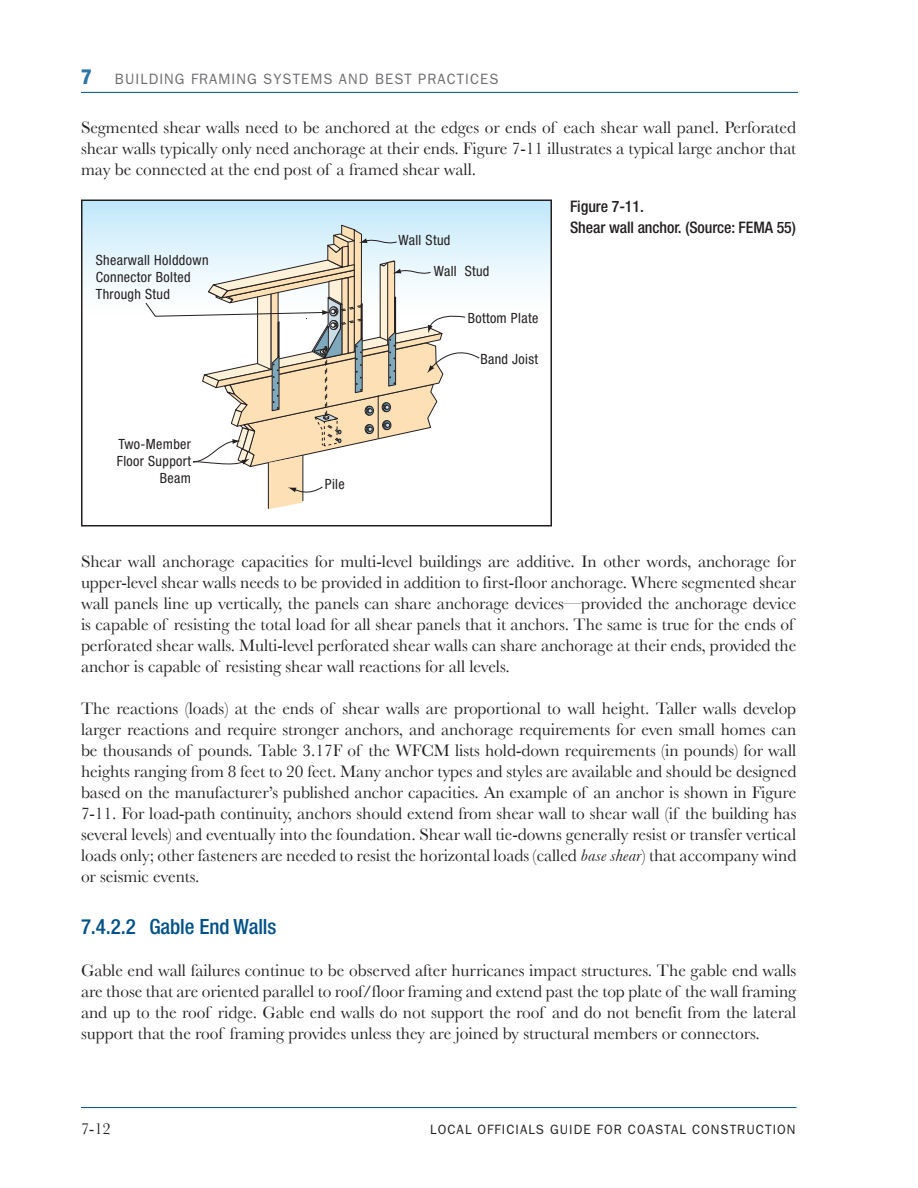
<style>
.page{position:relative;width:918px;height:1188px;background:#fff}
.page>*{position:absolute;margin:0;border:0;box-sizing:border-box;transform-origin:0 0}
.Main_body{font:500 condensed 21px "Helvetica Neue";letter-spacing:-.005em;color:#005187}
.t1{font:800 condensed 21px "Helvetica Neue";color:#2f75a5}
.Main_body-2{font:17.4px/21px "Baskerville";letter-spacing:-.005em;color:#231f20;text-align:justify}
.t2{font:16.5px "Baskerville";color:#231f20}
.t3{font:500 condensed 15.9px "Helvetica Neue";letter-spacing:-.005em;color:#231f20}
.t4{font:15px "ITC Franklin Gothic Std";letter-spacing:.075em;color:#6c6d70}
.t5{font:condensed 14.1px/17px "Helvetica Neue";letter-spacing:.025em;color:#231f20}
.t6{font:13.5px "ITC Franklin Gothic Std";letter-spacing:.08em;color:#231f20}
.s1{font-style:italic}
</style>
<div class="page">
<hr style="left:81px;top:1107px;width:715px;height:1px;background:#005187">
<hr style="left:81px;top:92px;width:717px;height:1px;background:#005187">
<svg style="left:84px;top:203px;width:465px;height:84px;background:#d4eefb"></svg>
<svg style="left:145px;top:224px;width:336px;height:285px"></svg>
<div style="left:81px;top:200px;width:471px;height:326px;border:2px solid #231f20"></div>
<p class="t1" style="left:81px;top:64px;width:12px">7</p>
<p class="t4" style="left:115px;top:71px;width:385px">BUILDING FRAMING SYSTEMS AND BEST PRACTICES</p>
<p class="Main_body-2" style="left:81px;top:117px;width:717px">Segmented shear walls need to be anchored at the edges or ends of each shear wall panel. Perforated shear walls typically only need anchorage at their ends. Figure 7-11 illustrates a typical large anchor that may be connected at the end post of a framed shear wall.</p>
<p class="t3" style="left:570px;top:197px;width:75px">Figure 7-11.</p>
<p class="t3" style="left:570px;top:218px;width:228px">Shear wall anchor. (Source: FEMA 55)</p>
<p class="t5" style="left:96px;top:252px;width:114px">Shearwall Holddown<br>Connector Bolted<br>Through Stud</p>
<p class="t5" style="left:434px;top:225px;width:57px;line-height:30.3px;text-indent:-35px">Wall Stud<br>Wall Stud</p>
<p class="t5" style="left:468px;top:309px;width:72px">Bottom Plate</p>
<p class="t5" style="left:117px;top:436px;width:76px;text-align:right">Two-Member<br>Floor Support<br>Beam</p>
<p class="t5" style="left:325px;top:476px;width:21px">Pile</p>
<p class="t5" style="left:480px;top:350px;width:59px">Band Joist</p>
<p class="Main_body-2" style="left:81px;top:550px;width:717px;text-align:left">Shear wall anchorage capacities for multi-level buildings are additive. In other words, anchorage for upper-level shear walls needs to be provided in addition to first-floor anchorage. Where segmented shear wall panels line up vertically, the panels can share anchorage devices—provided the anchorage device is capable of resisting the total load for all shear panels that it anchors. The same is true for the ends of perforated shear walls. Multi-level perforated shear walls can share anchorage at their ends, provided the anchor is capable of resisting shear wall reactions for all levels.</p>
<p class="Main_body-2" style="left:81px;top:697px;width:717px">The reactions (loads) at the ends of shear walls are proportional to wall height. Taller walls develop larger reactions and require stronger anchors, and anchorage requirements for even small homes can be thousands of pounds. Table 3.17F of the WFCM lists hold-down requirements (in pounds) for wall heights ranging from 8 feet to 20 feet. Many anchor types and styles are available and should be designed based on the manufacturer’s published anchor capacities. An example of an anchor is shown in Figure 7-11. For load-path continuity, anchors should extend from shear wall to shear wall (if the building has several levels) and eventually into the foundation. Shear wall tie-downs generally resist or transfer vertical loads only; other fasteners are needed to resist the horizontal loads (called <span class="s1">base shear</span>) that accompany wind or seismic events.</p>
<p class="Main_body" style="left:81px;top:914px;width:197px">7.4.2.2 Gable End Walls</p>
<p class="Main_body-2" style="left:81px;top:960px;width:717px">Gable end wall failures continue to be observed after hurricanes impact structures. The gable end walls are those that are oriented parallel to roof/floor framing and extend past the top plate of the wall framing and up to the roof ridge. Gable end walls do not support the roof and do not benefit from the lateral support that the roof framing provides unless they are joined by structural members or connectors.</p>
<p class="t2" style="left:81px;top:1119px;width:31px">7-12</p>
<p class="t6" style="left:430px;top:1122px;width:367px">LOCAL OFFICIALS GUIDE FOR COASTAL CONSTRUCTION</p>
</div>
